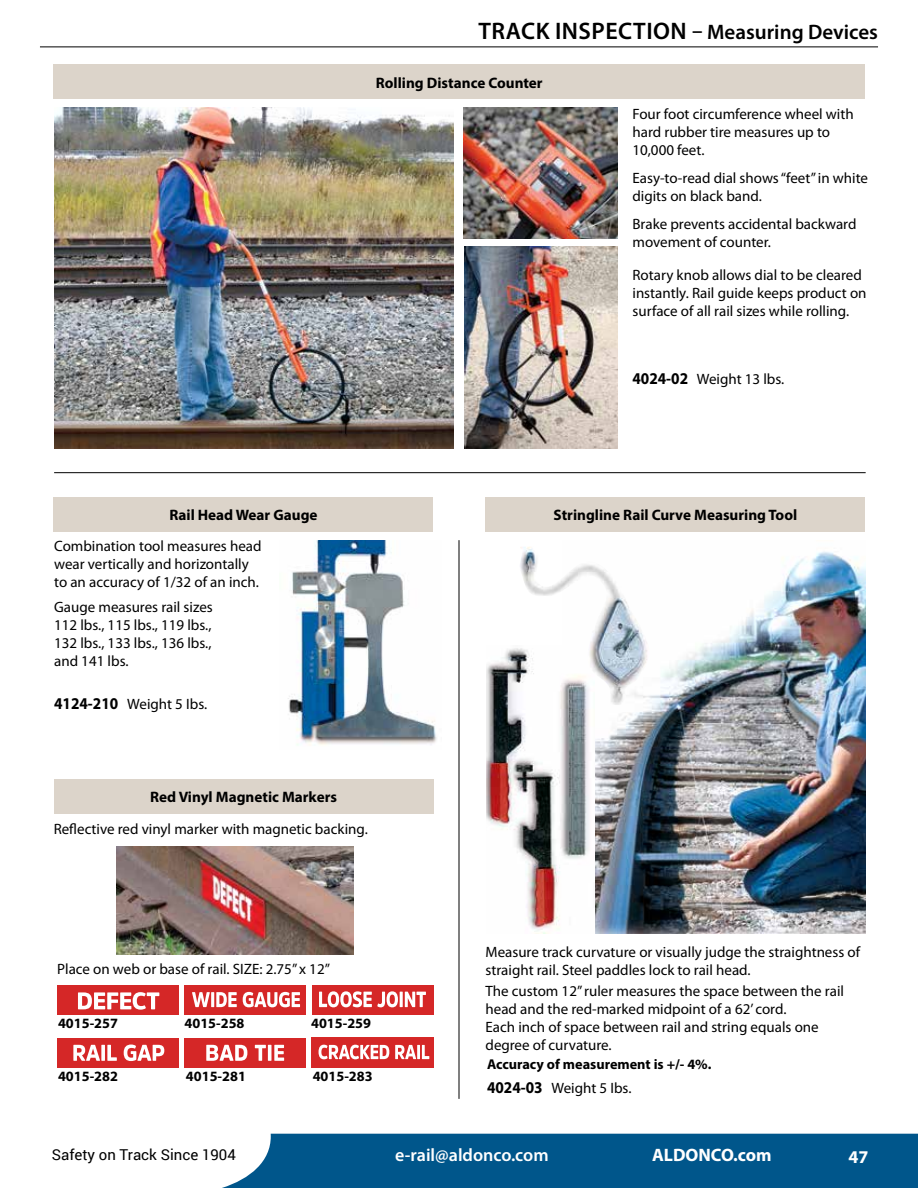
<style>
.page{position:relative;width:918px;height:1188px;background:#fff}
.page>*{position:absolute;margin:0;border:0;box-sizing:border-box;transform-origin:0 0}
.t1{font:600 21px "Myriad Pro";color:#000}
.t2{font:600 18px "Myriad Pro";color:#fff}
.t3{font:700 18px "Myriad Pro";color:#fff}
.t4{font:700 15.15px "Myriad Pro";color:#000}
.t5{font:15px/18px "Myriad Pro";color:#000}
.t6{font:15px "Roboto";color:#000}
.t7{font:700 14.25px "Myriad Pro";color:#000}
.s1{font-size:24px}
.s2{font-weight:700;font-size:16.5px}
</style>
<div class="page">
<img style="left:117px;top:846px;width:237px;height:108px">
<img style="left:595px;top:551px;width:271px;height:383px">
<img style="left:486px;top:648px;width:103px;height:286px">
<hr style="left:459px;top:540px;width:1px;height:559px;background:#000">
<div style="left:486px;top:497px;width:379px;height:35px;background:#dcd4ca"></div>
<div style="left:54px;top:779px;width:379px;height:35px;background:#dcd4ca"></div>
<div style="left:54px;top:497px;width:379px;height:35px;background:#dcd4ca"></div>
<div style="left:53px;top:65px;width:812px;height:34px;background:#dcd4ca"></div>
<img style="left:288px;top:540px;width:149px;height:205px">
<img style="left:519px;top:547px;width:133px;height:159px">
<hr style="left:40px;top:47px;width:838px;height:1px;background:#000">
<img style="left:54px;top:108px;width:400px;height:340px">
<img style="left:464px;top:246px;width:154px;height:202px">
<img style="left:464px;top:108px;width:154px;height:130px">
<hr style="left:54px;top:472px;width:812px;height:1px;background:#000">
<div style="left:222px;top:1134px;width:696px;height:54px;background:#00568b"></div>
<div style="left:57px;top:986px;width:122px;height:29px;background:#d52727"></div>
<svg style="left:78px;top:992px;width:81px;height:18px"></svg>
<div style="left:57px;top:1038px;width:122px;height:30px;background:#d52727"></div>
<svg style="left:73px;top:1045px;width:91px;height:16px"></svg>
<div style="left:185px;top:1038px;width:121px;height:30px;background:#d52727"></div>
<svg style="left:206px;top:1045px;width:78px;height:16px"></svg>
<div style="left:312px;top:985px;width:121px;height:30px;background:#d52727"></div>
<svg style="left:319px;top:991px;width:107px;height:16px"></svg>
<div style="left:312px;top:1038px;width:121px;height:30px;background:#d52727"></div>
<svg style="left:319px;top:1045px;width:110px;height:14px"></svg>
<div style="left:185px;top:985px;width:121px;height:30px;background:#d52727"></div>
<svg style="left:192px;top:992px;width:108px;height:15px"></svg>
<h1 class="t1" style="left:479px;top:19px;width:401px"><span class="s1">TRACK INSPECTION</span> – Measuring Devices</h1>
<p class="t4" style="left:376px;top:73px;width:168px">Rolling Distance Counter</p>
<p class="t5" style="left:632px;top:104px;width:223px">Four foot circumference wheel with hard rubber tire measures up to<br>10,000 feet.</p>
<p class="t5" style="left:632px;top:168px;width:237px">Easy-to-read dial shows “feet” in white digits on black band.</p>
<p class="t5" style="left:632px;top:214px;width:226px">Brake prevents accidental backward movement of counter.</p>
<p class="t5" style="left:632px;top:266px;width:236px">Rotary knob allows dial to be cleared instantly. Rail guide keeps product on surface of all rail sizes while rolling.</p>
<p class="t5" style="left:632px;top:370px;width:153px"><span class="s2">4024-02</span> Weight 13 lbs.</p>
<p class="t4" style="left:169px;top:505px;width:150px">Rail Head Wear Gauge</p>
<p class="t5" style="left:54px;top:537px;width:209px">Combination tool measures head wear vertically and horizontally to an accuracy of 1/32 of an inch.</p>
<p class="t5" style="left:54px;top:598px;width:160px;text-align:justify">Gauge measures rail sizes 112 lbs., 115 lbs., 119 lbs., 132 lbs., 133 lbs., 136 lbs., and 141 lbs.</p>
<p class="t5" style="left:54px;top:694px;width:155px"><span class="s2">4124-210</span> Weight 5 Ibs.</p>
<p class="t4" style="left:150px;top:787px;width:188px">Red Vinyl Magnetic Markers</p>
<p class="t5" style="left:54px;top:820px;width:316px">Reflective red vinyl marker with magnetic backing.</p>
<p class="t4" style="left:554px;top:505px;width:245px">Stringline Rail Curve Measuring Tool</p>
<p class="t5" style="left:57px;top:960px;width:274px">Place on web or base of rail. SIZE: 2.75” x 12”</p>
<p class="t7" style="left:58px;top:1014px;width:61px">4015-257</p>
<p class="t7" style="left:185px;top:1014px;width:61px">4015-258</p>
<p class="t7" style="left:311px;top:1014px;width:61px">4015-259</p>
<p class="t7" style="left:58px;top:1067px;width:61px">4015-282</p>
<p class="t7" style="left:186px;top:1067px;width:61px">4015-281</p>
<p class="t7" style="left:313px;top:1067px;width:61px">4015-283</p>
<p class="t5" style="left:486px;top:943px;width:376px">Measure track curvature or visually judge the straightness of straight rail. Steel paddles lock to rail head.</p>
<p class="t5" style="left:486px;top:982px;width:360px">The custom 12” ruler measures the space between the rail head and the red-marked midpoint of a 62’ cord.<br>Each inch of space between rail and string equals one degree of curvature.</p>
<p class="t7" style="left:487px;top:1055px;width:226px">Accuracy of measurement is +/- 4%.</p>
<p class="t5" style="left:487px;top:1078px;width:146px"><span class="s2">4024-03</span> Weight 5 Ibs.</p>
<p class="t6" style="left:52px;top:1144px;width:185px">Safety on Track Since 1904</p>
<p class="t2" style="left:395px;top:1144px;width:155px">e-rail@aldonco.com</p>
<p class="t3" style="left:652px;top:1143px;width:121px">ALDONCO.com</p>
<p class="t3" style="left:849px;top:1145px;width:21px">47</p>
</div>
